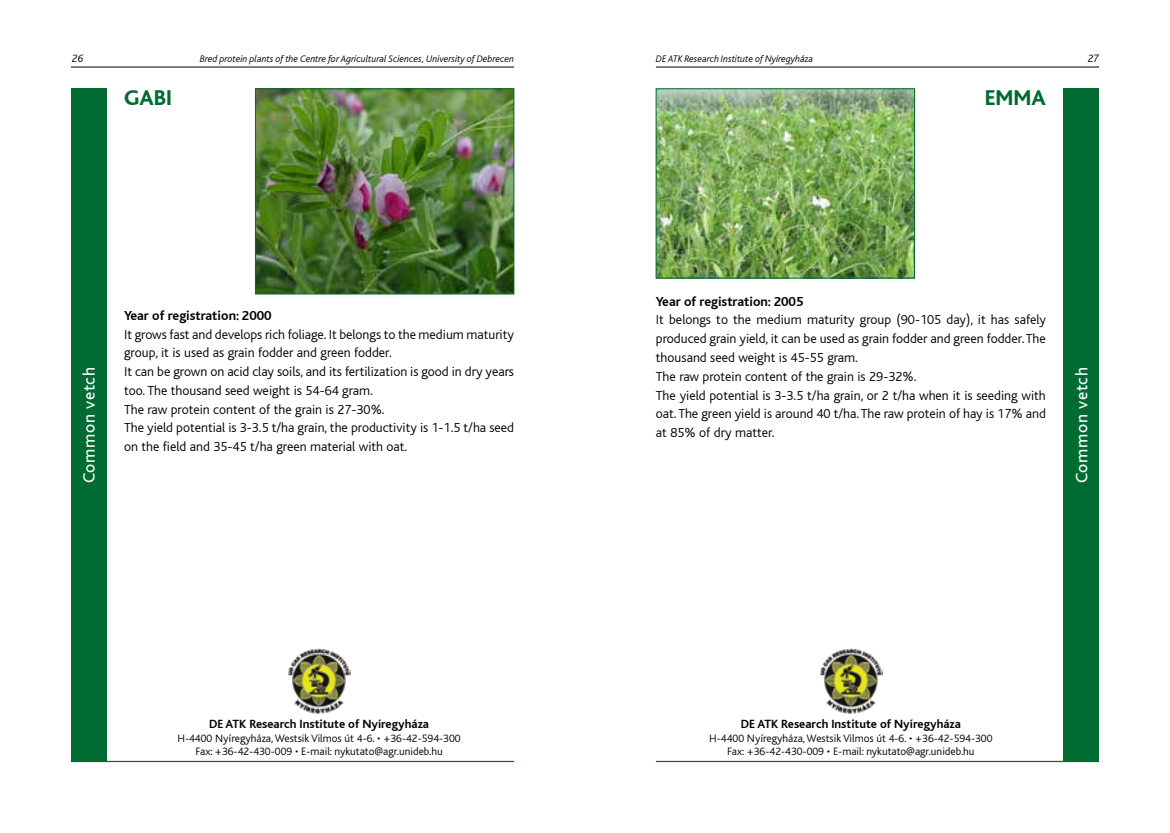
<style>
.page{position:relative;width:1170px;height:833px;background:#fff}
.page>*{position:absolute;margin:0;border:0;box-sizing:border-box;transform-origin:0 0}
.t1{font:800 22.5px "Bliss";color:#006c31}
.t2{font:17.5px "Bliss CE";letter-spacing:.035em;color:#fff}
.t3{font:300 13.75px/18.8px "Bliss CE";color:#000}
.t4{font:700 13.75px "Bliss CE";color:#000}
.t5{font:700 12.5px "Bliss CE";color:#000}
.t6{font:300 11.25px/13.5px "Bliss CE";color:#000;text-align:center}
.t7{font:italic 300 11.25px "Bliss CE";color:#000}
.t8{font:italic 300 10px "Bliss CE";color:#000}
</style>
<div class="page">
<hr style="left:71px;top:67px;width:443px;height:1px;background:#000">
<hr style="left:656px;top:67px;width:442px;height:1px;background:#000">
<div style="left:71px;top:89px;width:35px;height:673px;background:#006c31"></div>
<img style="left:257px;top:91px;width:255px;height:201px">
<div style="left:255px;top:89px;width:259px;height:205px;border:1px solid #006c31"></div>
<div style="left:1063px;top:89px;width:35px;height:673px;background:#006c31"></div>
<img style="left:658px;top:91px;width:254px;height:185px">
<div style="left:656px;top:89px;width:258px;height:189px;border:1px solid #006c31"></div>
<hr style="left:71px;top:761px;width:443px;height:1px;background:#006c31">
<hr style="left:656px;top:761px;width:442px;height:1px;background:#006c31">
<img style="left:288px;top:648px;width:62px;height:65px">
<img style="left:820px;top:648px;width:62px;height:65px">
<p class="t7" style="left:72px;top:52px;width:13px">26</p>
<p class="t8" style="left:200px;top:53px;width:316px">Bred protein plants of the Centre for Agricultural Sciences, University of Debrecen</p>
<p class="t7" style="left:1087px;top:52px;width:13px">27</p>
<p class="t8" style="left:656px;top:53px;width:159px">DE ATK Research Institute of Nyíregyháza</p>
<h1 class="t1" style="left:124px;top:86px;width:49px">GABI</h1>
<p class="t2" style="left:79px;top:483px;width:118px;rotate:-90deg">Common vetch</p>
<p class="t4" style="left:124px;top:308px;width:149px">Year of registration: 2000</p>
<p class="t3" style="left:124px;top:325px;width:391px">It grows fast and develops rich foliage. It belongs to the medium maturity group, it is used as grain fodder and green fodder.<br>It can be grown on acid clay soils, and its fertilization is good in dry years too. The thousand seed weight is 54-64 gram.<br>The raw protein content of the grain is 27-30%.<br>The yield potential is 3-3.5 t/ha grain, the productivity is 1-1.5 t/ha seed on the field and 35-45 t/ha green material with oat.</p>
<p class="t5" style="left:209px;top:717px;width:221px">DE ATK Research Institute of Nyíregyháza</p>
<p class="t6" style="left:177px;top:731px;width:285px">H-4400 Nyíregyháza,Westsik Vilmos út 4-6. • +36-42-594-300<br>Fax: +36-42-430-009 • E-mail: nykutato@agr.unideb.hu</p>
<h1 class="t1" style="left:984px;top:86px;width:60px">EMMA</h1>
<p class="t4" style="left:656px;top:293px;width:149px">Year of registration: 2005</p>
<p class="t3" style="left:655px;top:310px;width:391px">It belongs to the medium maturity group (90-105 day), it has safely produced grain yield, it can be used as grain fodder and green fodder.The thousand seed weight is 45-55 gram.<br>The raw protein content of the grain is 29-32%.<br>The yield potential is 3-3.5 t/ha grain, or 2 t/ha when it is seeding with oat.The green yield is around 40 t/ha.The raw protein of hay is 17% and at 85% of dry matter.</p>
<p class="t2" style="left:1071px;top:483px;width:118px;rotate:-90deg">Common vetch</p>
<p class="t5" style="left:740px;top:717px;width:221px">DE ATK Research Institute of Nyíregyháza</p>
<p class="t6" style="left:709px;top:731px;width:285px">H-4400 Nyíregyháza,Westsik Vilmos út 4-6. • +36-42-594-300<br>Fax: +36-42-430-009 • E-mail: nykutato@agr.unideb.hu</p>
</div>
